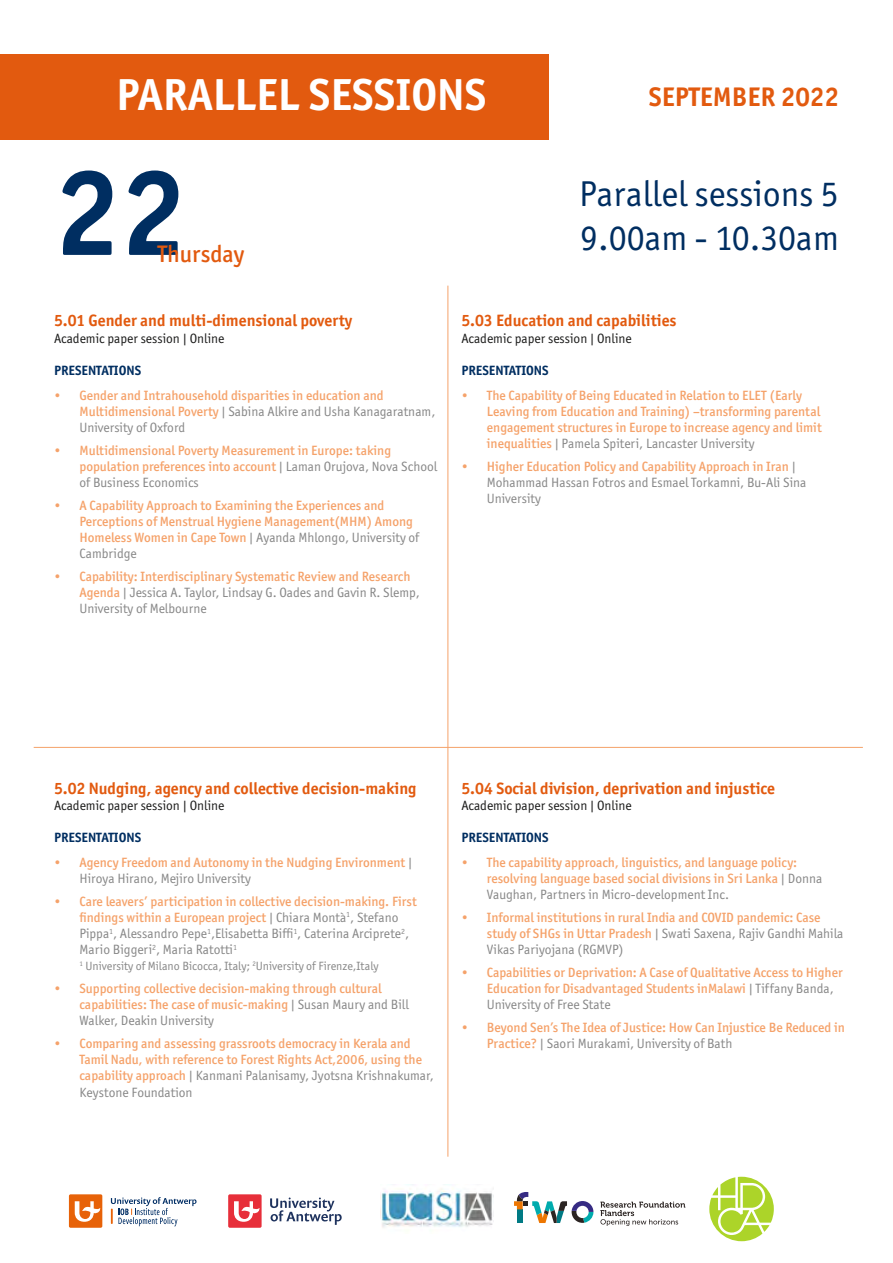
<style>
.page{position:relative;width:893px;height:1263px;background:#fff}
.page>*{position:absolute;margin:0;border:0;box-sizing:border-box;transform-origin:0 0}
.t1{font:700 123px "Officina Sans ITC Std";color:#002e61}
.t2{font:700 45px "Officina Sans ITC Std";color:#fff}
.t3{font:36px/43.2px "Officina Sans ITC Std";color:#002e61}
.t4{font:700 27px "Officina Sans ITC Std";color:#e25a0f}
.t5{font:500 24px "Officina Sans ITC Std";color:#e25a0f}
.t6{font:700 16.5px "Officina Sans ITC Std";color:#e25a0f}
.t7{font:500 13.5px/16.2px "Officina Sans ITC Std";color:#f5a26a}
.t8{font:13.5px/16.2px "Officina Sans ITC Std";color:#878787}
.t9{font:13.5px "Officina Sans ITC Std";color:#1c1c1b}
.t10{font:700 13.5px "Officina Sans ITC Std";color:#002e61}
.t11{font:12px "Officina Sans ITC Std";color:#878787}
.s1{font-weight:400;color:#878787}
.s2{font-weight:500;color:#f5a26a}
</style>
<div class="page">
<div style="left:0;top:54px;width:549px;height:85px;background:#e25a0f"></div>
<svg style="left:600px;top:1201px;width:85px;height:25px"></svg>
<svg style="left:514px;top:1192px;width:79px;height:31px"></svg>
<img style="left:380px;top:1184px;width:114px;height:44px">
<svg style="left:270px;top:1197px;width:72px;height:28px"></svg>
<div style="left:228px;top:1194px;width:34px;height:34px;background:#e72f3a;border-radius:2px"></div>
<svg style="left:234px;top:1201px;width:26px;height:21px"></svg>
<div style="left:69px;top:1194px;width:33px;height:34px;background:#e76208;border-radius:2px"></div>
<svg style="left:75px;top:1201px;width:26px;height:21px"></svg>
<svg style="left:111px;top:1197px;width:86px;height:29px"></svg>
<svg style="left:709px;top:1177px;width:65px;height:64px"></svg>
<hr style="left:448px;top:286px;width:1px;height:871px;background:#f5a26a">
<hr style="left:34px;top:747px;width:829px;height:1px;background:#f5a26a">
<h2 class="t2" style="left:116px;top:67px;width:372px">PARALLEL SESSIONS</h2>
<h3 class="t4" style="left:649px;top:80px;width:192px">SEPTEMBER 2022</h3>
<h1 class="t1" style="left:54px;top:137px;width:134px">22</h1>
<h3 class="t5" style="left:158px;top:239px;width:88px">Thursday</h3>
<p class="t6" style="left:54px;top:310px;width:300px">5.01 Gender and multi-dimensional poverty</p>
<p class="t9" style="left:54px;top:330px;width:172px">Academic paper session | Online</p>
<p class="t10" style="left:54px;top:362px;width:89px">PRESENTATIONS</p>
<p class="t7" style="left:80px;top:387px;width:357px;text-indent:-26px">• Gender and Intrahousehold disparities in education and<br>Multidimensional Poverty <span class="s1">| Sabina Alkire and Usha Kanagaratnam,<br>University of Oxford</span></p>
<p class="t7" style="left:80px;top:442px;width:359px;text-indent:-26px">• Multidimensional Poverty Measurement in Europe: taking population preferences into account <span class="s1">| Laman Orujova, Nova School of Business Economics</span></p>
<p class="t7" style="left:80px;top:497px;width:341px;text-indent:-26px">• A Capability Approach to Examining the Experiences and Perceptions of Menstrual Hygiene Management(MHM) Among Homeless Women in Cape Town <span class="s1">| Ayanda Mhlongo, University of Cambridge</span></p>
<p class="t8" style="left:80px;top:568px;width:342px;text-indent:-26px"><span class="s2">• Capability: Interdisciplinary Systematic Review and Research<br>Agenda</span> | Jessica A. Taylor, Lindsay G. Oades and Gavin R. Slemp,<br>University of Melbourne</p>
<h3 class="t3" style="left:579px;top:172px;width:261px">Parallel sessions 5<br>9.00am - 10.30am</h3>
<p class="t6" style="left:461px;top:310px;width:217px">5.03 Education and capabilities</p>
<p class="t9" style="left:461px;top:330px;width:172px">Academic paper session | Online</p>
<p class="t10" style="left:461px;top:362px;width:89px">PRESENTATIONS</p>
<p class="t7" style="left:487px;top:387px;width:336px;text-indent:-26px">• The Capability of Being Educated in Relation to ELET (Early Leaving from Education and Training) –transforming parental engagement structures in Europe to increase agency and limit inequalities <span class="s1">| Pamela Spiteri, Lancaster University</span></p>
<p class="t8" style="left:487px;top:458px;width:321px;text-indent:-26px"><span class="s2">• Higher Education Policy and Capability Approach in Iran</span> |<br>Mohammad Hassan Fotros and Esmael Torkamni, Bu-Ali Sina<br>University</p>
<p class="t6" style="left:54px;top:778px;width:364px">5.02 Nudging, agency and collective decision-making</p>
<p class="t9" style="left:54px;top:797px;width:172px">Academic paper session | Online</p>
<p class="t10" style="left:54px;top:829px;width:89px">PRESENTATIONS</p>
<p class="t7" style="left:80px;top:854px;width:334px;text-indent:-26px">• Agency Freedom and Autonomy in the Nudging Environment <span class="s1">|<br>Hiroya Hirano, Mejiro University</span></p>
<p class="t8" style="left:80px;top:893px;width:339px;text-indent:-26px"><span class="s2">• Care leavers’ participation in collective decision-making. First findings within a European project</span> | Chiara Montà<sup>1</sup>, Stefano Pippa<sup>1</sup>, Alessandro Pepe<sup>1</sup>,Elisabetta Biffi<sup>1</sup>, Caterina Arciprete<sup>2</sup>, Mario Biggeri<sup>2</sup>, Maria Ratotti<sup>1</sup></p>
<p class="t11" style="left:80px;top:959px;width:301px"><sup>1</sup> University of Milano Bicocca, Italy; <sup>2</sup>University of Firenze,Italy</p>
<p class="t7" style="left:80px;top:980px;width:331px;text-indent:-26px">• Supporting collective decision-making through cultural capabilities: The case of music-making <span class="s1">| Susan Maury and Bill<br>Walker, Deakin University</span></p>
<p class="t7" style="left:80px;top:1035px;width:356px;text-indent:-26px">• Comparing and assessing grassroots democracy in Kerala and Tamil Nadu, with reference to Forest Rights Act,2006, using the capability approach <span class="s1">| Kanmani Palanisamy, Jyotsna Krishnakumar, Keystone Foundation</span></p>
<p class="t6" style="left:461px;top:778px;width:315px">5.04 Social division, deprivation and injustice</p>
<p class="t9" style="left:461px;top:797px;width:172px">Academic paper session | Online</p>
<p class="t10" style="left:461px;top:829px;width:89px">PRESENTATIONS</p>
<p class="t7" style="left:487px;top:854px;width:337px;text-indent:-26px">• The capability approach, linguistics, and language policy: resolving language based social divisions in Sri Lanka <span class="s1">| Donna<br>Vaughan, Partners in Micro-development Inc.</span></p>
<p class="t7" style="left:487px;top:909px;width:358px;text-indent:-26px">• Informal institutions in rural India and COVID pandemic: Case study of SHGs in Uttar Pradesh <span class="s1">| Swati Saxena, Rajiv Gandhi Mahila<br>Vikas Pariyojana (RGMVP)</span></p>
<p class="t7" style="left:487px;top:964px;width:357px;text-indent:-26px">• Capabilities or Deprivation: A Case of Qualitative Access to Higher<br>Education for Disadvantaged Students inMalawi <span class="s1">| Tiffany Banda,<br>University of Free State</span></p>
<p class="t7" style="left:487px;top:1019px;width:359px;text-indent:-26px">• Beyond Sen’s The Idea of Justice: How Can Injustice Be Reduced in<br>Practice? <span class="s1">| Saori Murakami, University of Bath</span></p>
</div>
